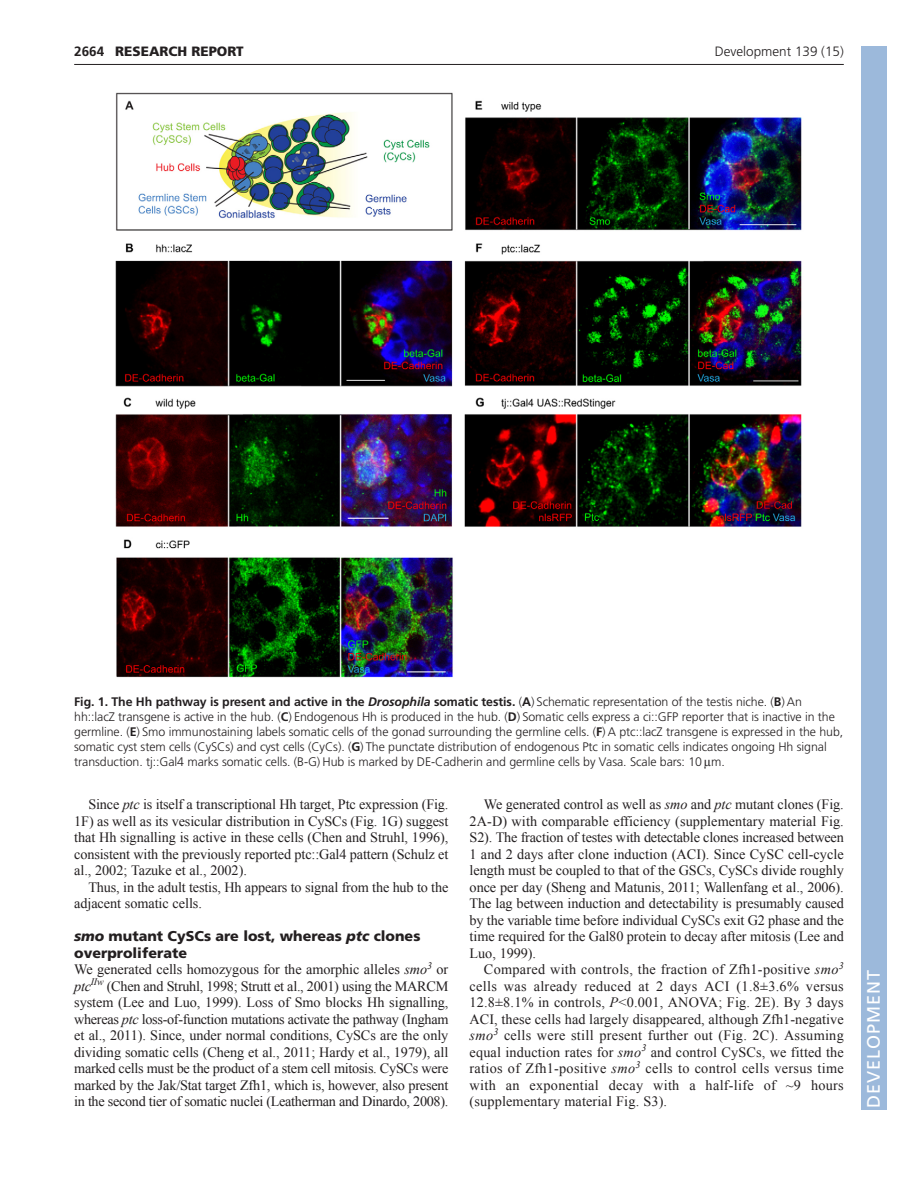
<style>
.page{position:relative;width:918px;height:1188px;background:#fff}
.page>*{position:absolute;margin:0;border:0;box-sizing:border-box;transform-origin:0 0}
.t1{font:18px "Frutiger LT Std";letter-spacing:.055em;color:#fff}
.t2{font:14.25px/16.5px "Times New Roman";letter-spacing:-.005em;color:#231f20;text-align:justify}
.t3{font:900 14.25px/16.5px "Frutiger LT Std";color:#231f20}
.t4{font:300 13.5px "Frutiger LT Std";color:#231f20}
.t5{font:900 13.5px "Frutiger LT Std";color:#231f20}
.t6{font:700 13.5px "Frutiger LT Std";color:#231f20}
.t7{font:300 12.3px/15px "Frutiger LT Std";letter-spacing:-.005em;color:#231f20}
.s1{font-weight:700}
.s2{font-weight:700;font-style:italic}
.s3{font-style:italic}
</style>
<div class="page">
<hr style="left:74px;top:64px;width:770px;height:1px;background:#231f20">
<img style="left:115px;top:92px;width:687px;height:586px">
<div style="left:861px;top:46px;width:25px;height:1064px;background:#9cb9db"></div>
<p class="t6" style="left:74px;top:46px;width:32px">2664</p>
<p class="t5" style="left:115px;top:45px;width:130px">RESEARCH REPORT</p>
<p class="t4" style="left:715px;top:46px;width:131px">Development 139 (15)</p>
<p class="t7" style="left:74px;top:695px;width:771px"><span class="s1">Fig. 1. The Hh pathway is present and active in the</span> <span class="s2">Drosophila</span> <span class="s1">somatic testis.</span> (<span class="s1">A</span>) Schematic representation of the testis niche. (<span class="s1">B</span>) An hh::lacZ transgene is active in the hub. (<span class="s1">C</span>) Endogenous Hh is produced in the hub. (<span class="s1">D</span>) Somatic cells express a ci::GFP reporter that is inactive in the germline. (<span class="s1">E</span>) Smo immunostaining labels somatic cells of the gonad surrounding the germline cells. (<span class="s1">F</span>) A ptc::lacZ transgene is expressed in the hub, somatic cyst stem cells (CySCs) and cyst cells (CyCs). (<span class="s1">G</span>) The punctate distribution of endogenous Ptc in somatic cells indicates ongoing Hh signal transduction. tj::Gal4 marks somatic cells. (B-G) Hub is marked by DE-Cadherin and germline cells by Vasa. Scale bars: 10 m.</p>
<p class="t2" style="left:74px;top:796px;width:376px;text-indent:14px">Since <span class="s3">ptc</span> is itself a transcriptional Hh target, Ptc expression (Fig.<br>1F) as well as its vesicular distribution in CySCs (Fig. 1G) suggest that Hh signalling is active in these cells (Chen and Struhl, 1996), consistent with the previously reported ptc::Gal4 pattern (Schulz et al., 2002; Tazuke et al., 2002).</p>
<p class="t2" style="left:74px;top:879px;width:376px;text-indent:14px">Thus, in the adult testis, Hh appears to signal from the hub to the adjacent somatic cells.</p>
<p class="t3" style="left:74px;top:929px;width:348px"><span class="s3">smo</span> mutant CySCs are lost, whereas <span class="s3">ptc</span> clones overproliferate</p>
<p class="t2" style="left:74px;top:961px;width:376px">We generated cells homozygous for the amorphic alleles <span class="s3">smo</span><sup>3</sup> or <span class="s3">ptc</span><sup>IIw</sup> (Chen and Struhl, 1998; Strutt et al., 2001) using the MARCM system (Lee and Luo, 1999). Loss of Smo blocks Hh signalling, whereas <span class="s3">ptc</span> loss-of-function mutations activate the pathway (Ingham et al., 2011). Since, under normal conditions, CySCs are the only dividing somatic cells (Cheng et al., 2011; Hardy et al., 1979), all marked cells must be the product of a stem cell mitosis. CySCs were marked by the Jak/Stat target Zfh1, which is, however, also present in the second tier of somatic nuclei (Leatherman and Dinardo, 2008).</p>
<p class="t2" style="left:470px;top:796px;width:376px;text-indent:14px">We generated control as well as <span class="s3">smo</span> and <span class="s3">ptc</span> mutant clones (Fig.<br>2A-D) with comparable efficiency (supplementary material Fig.<br>S2). The fraction of testes with detectable clones increased between 1 and 2 days after clone induction (ACI). Since CySC cell-cycle length must be coupled to that of the GSCs, CySCs divide roughly once per day (Sheng and Matunis, 2011; Wallenfang et al., 2006).<br>The lag between induction and detectability is presumably caused by the variable time before individual CySCs exit G2 phase and the time required for the Gal80 protein to decay after mitosis (Lee and Luo, 1999).</p>
<p class="t2" style="left:470px;top:961px;width:376px;text-indent:14px">Compared with controls, the fraction of Zfh1-positive <span class="s3">smo</span><sup>3 </sup>cells was already reduced at 2 days ACI (1.8±3.6% versus 12.8±8.1% in controls, <span class="s3">P</span>&lt;0.001, ANOVA; Fig. 2E). By 3 days ACI, these cells had largely disappeared, although Zfh1-negative <span class="s3">smo</span><sup>3</sup> cells were still present further out (Fig. 2C). Assuming equal induction rates for <span class="s3">smo</span><sup>3</sup> and control CySCs, we fitted the ratios of Zfh1-positive <span class="s3">smo</span><sup>3</sup> cells to control cells versus time with an exponential decay with a half-life of ~9 hours (supplementary material Fig. S3).</p>
<p class="t1" style="left:863px;top:1108px;width:140px;rotate:-90deg">DEVELOPMENT</p>
</div>
